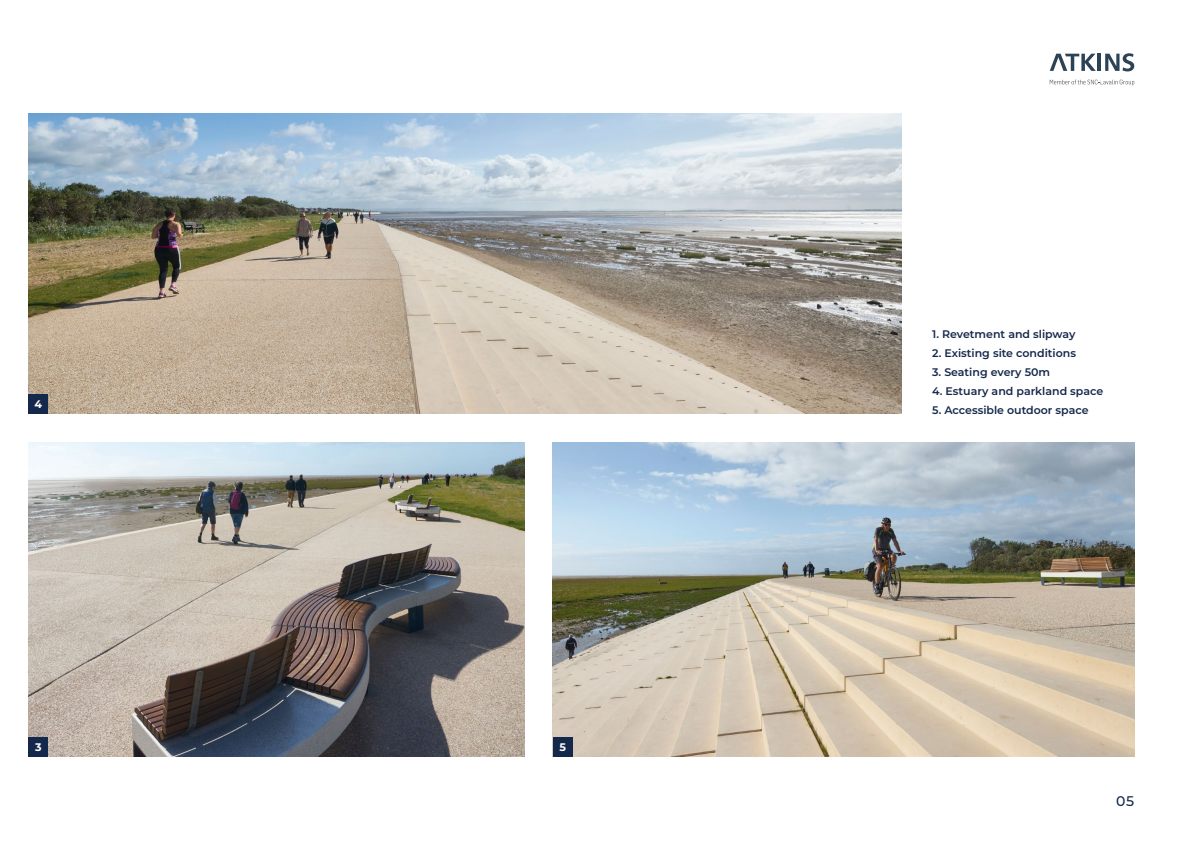
<style>
.page{position:relative;width:1191px;height:842px;background:#fff}
.page>*{position:absolute;margin:0;border:0;box-sizing:border-box;transform-origin:0 0}
.t1{font:500 14px "Montserrat";color:#14284b}
.Body{font:600 11px "Montserrat";color:#14284b}
.Body-2{font:700 11px "Montserrat";color:#fff}
</style>
<div class="page">
<img style="left:28px;top:113px;width:873px;height:301px">
<img style="left:28px;top:442px;width:496px;height:315px">
<img style="left:553px;top:442px;width:581px;height:315px">
<div style="left:28px;top:394px;width:20px;height:20px;background:#14284b"></div>
<div style="left:28px;top:737px;width:20px;height:20px;background:#14284b"></div>
<div style="left:553px;top:737px;width:20px;height:20px;background:#14284b"></div>
<svg style="left:1049px;top:80px;width:85px;height:5px"></svg>
<svg style="left:1049px;top:54px;width:46px;height:17px"></svg>
<hr style="left:1097px;top:54px;width:4px;height:17px;background:#2c4255">
<svg style="left:1105px;top:53px;width:29px;height:18px"></svg>
<p class="Body-2" style="left:34px;top:396px;width:9px">4</p>
<p class="Body-2" style="left:35px;top:739px;width:8px">3</p>
<p class="Body-2" style="left:559px;top:739px;width:8px">5</p>
<p class="Body" style="left:932px;top:327px;width:145px">1. Revetment and slipway</p>
<p class="Body" style="left:932px;top:346px;width:145px">2. Existing site conditions</p>
<p class="Body" style="left:932px;top:364px;width:119px">3. Seating every 50m</p>
<p class="Body" style="left:932px;top:383px;width:173px">4. Estuary and parkland space</p>
<p class="Body" style="left:932px;top:402px;width:158px">5. Accessible outdoor space</p>
<p class="t1" style="left:1116px;top:791px;width:20px">05</p>
</div>
